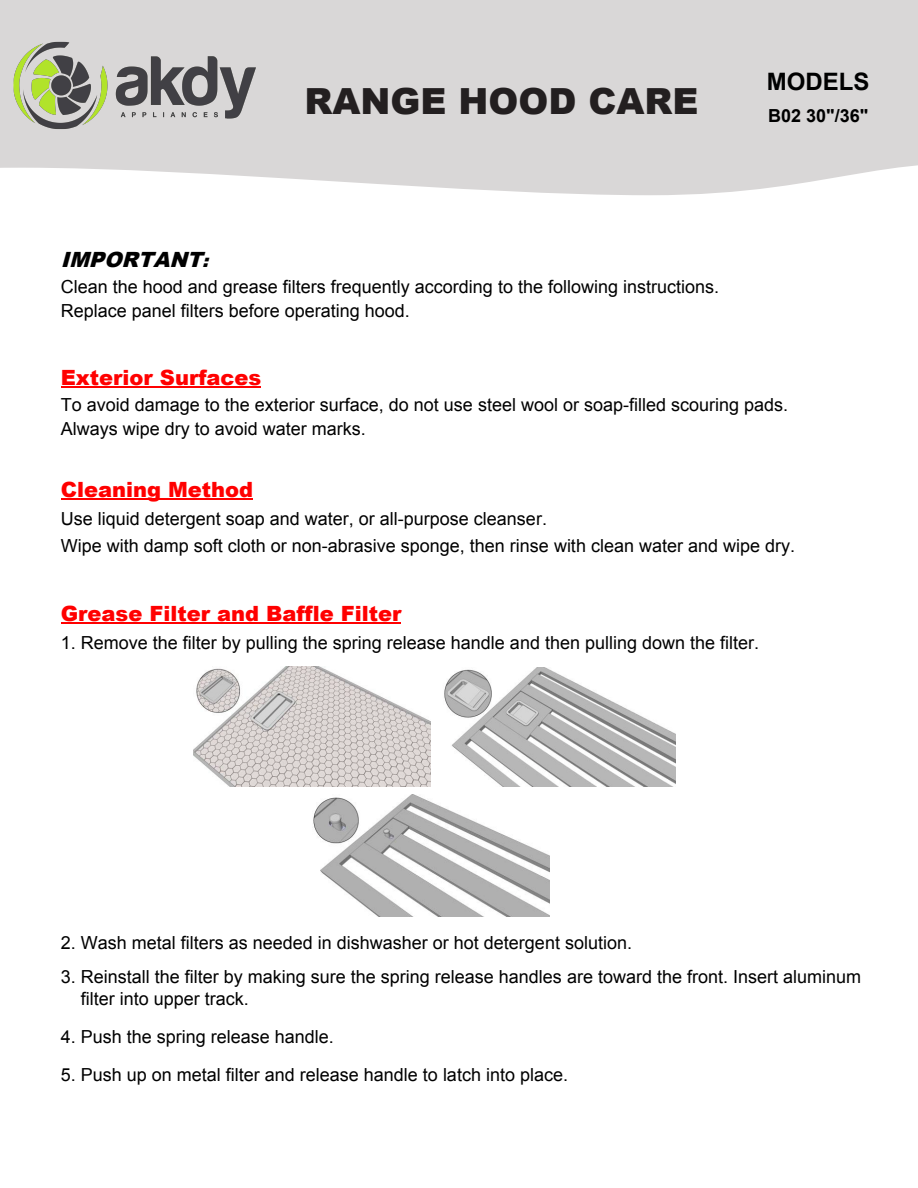
<style>
.page{position:relative;width:918px;height:1188px;background:#fff}
.page>*{position:absolute;margin:0;border:0;box-sizing:border-box;transform-origin:0 0}
.t1{font:900 36px "Arial";color:#231f20}
.t2{font:700 24px "Arial";color:#000}
.t3{font:900 21px "Arial";color:#f00}
.t4{font:italic 900 21px "Arial";color:#000}
.t5{font:18px/24.2px "Arial";color:#000}
.t6{font:700 18px "Arial";color:#000}
.s1{font-size:18px}
</style>
<div class="page">
<svg style="left:0;top:0;width:918px;height:195px;background:#dbdada"></svg>
<img style="left:12px;top:42px;width:243px;height:88px">
<hr style="left:61px;top:387px;width:200px;height:1px;background:#f00">
<hr style="left:61px;top:498px;width:192px;height:2px;background:#f00">
<hr style="left:61px;top:622px;width:340px;height:2px;background:#f00">
<img style="left:193px;top:667px;width:237px;height:119px">
<img style="left:444px;top:667px;width:231px;height:119px">
<img style="left:313px;top:795px;width:237px;height:121px">
<h1 class="t1" style="left:304px;top:75px;width:395px">RANGE HOOD CARE</h1>
<h2 class="t2" style="left:767px;top:65px;width:104px">MODELS</h2>
<p class="t6" style="left:768px;top:103px;width:102px">B02 30"/36"</p>
<p class="t4" style="left:61px;top:245px;width:155px">IMPORTANT<span class="s1">:</span></p>
<p class="t5" style="left:61px;top:275px;width:660px">Clean the hood and grease filters frequently according to the following instructions.<br>Replace panel filters before operating hood.</p>
<p class="t3" style="left:61px;top:363px;width:202px">Exterior Surfaces</p>
<p class="t5" style="left:61px;top:392px;width:729px">To avoid damage to the exterior surface, do not use steel wool or soap-filled scouring pads.<br>Always wipe dry to avoid water marks.</p>
<p class="t3" style="left:61px;top:474px;width:194px">Cleaning Method</p>
<p class="t5" style="left:61px;top:506px;width:736px;line-height:27.2px">Use liquid detergent soap and water, or all-purpose cleanser.<br>Wipe with damp soft cloth or non-abrasive sponge, then rinse with clean water and wipe dry.</p>
<p class="t3" style="left:61px;top:598px;width:342px">Grease Filter and Baffle Filter</p>
<p class="t5" style="left:61px;top:630px;width:700px">1. Remove the filter by pulling the spring release handle and then pulling down the filter.</p>
<p class="t5" style="left:61px;top:931px;width:573px">2. Wash metal filters as needed in dishwasher or hot detergent solution.</p>
<p class="t5" style="left:81px;top:966px;width:782px;line-height:21.6px;text-indent:-20px">3. Reinstall the filter by making sure the spring release handles are toward the front. Insert aluminum filter into upper track.</p>
<p class="t5" style="left:61px;top:1024px;width:275px">4. Push the spring release handle.</p>
<p class="t5" style="left:61px;top:1063px;width:509px">5. Push up on metal filter and release handle to latch into place.</p>
</div>
